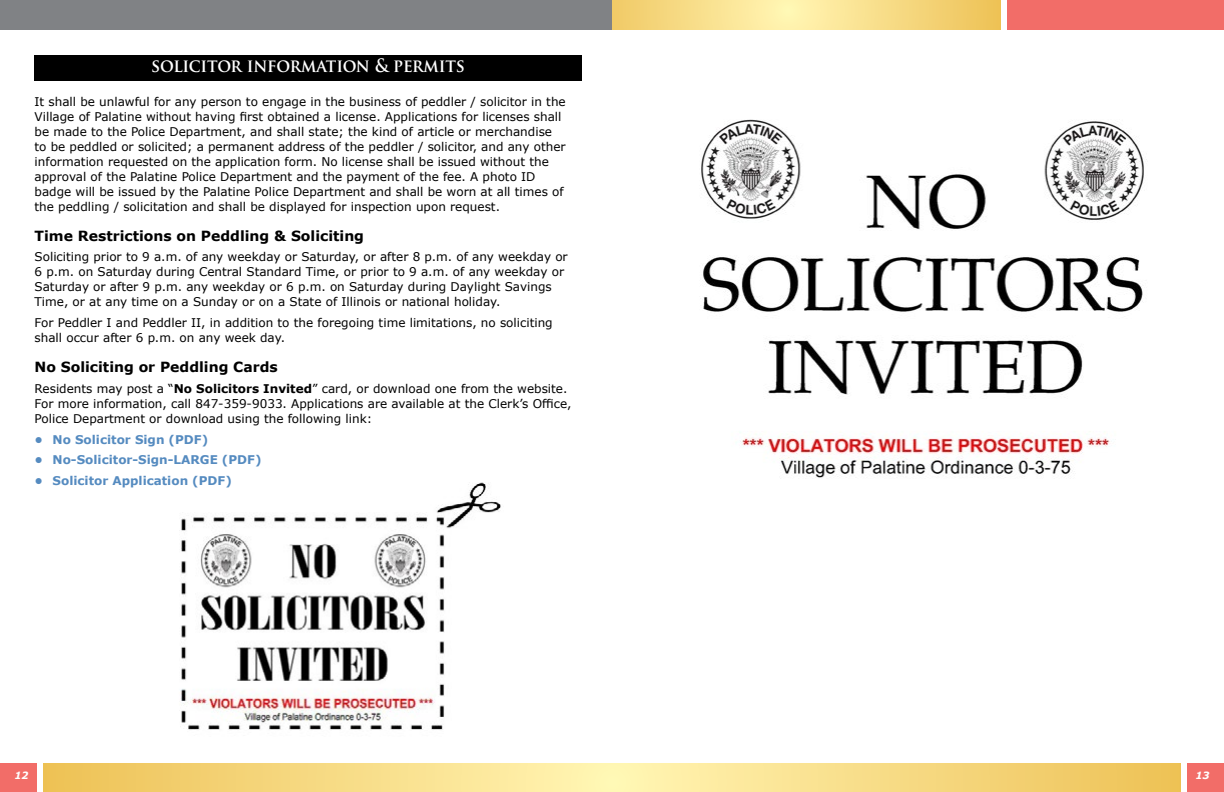
<style>
.page{position:relative;width:1224px;height:792px;background:#fff}
.page>*{position:absolute;margin:0;border:0;box-sizing:border-box;transform-origin:0 0}
.t1{font:700 18px "Trajan Pro";letter-spacing:-.01em;color:#fff;scale:.93 1}
.t2{font:700 14px "Verdana";color:#000}
.t3{font:12px/15px "Verdana";color:#000}
.t4{font:700 12px "Verdana";color:#558bc0}
.t5{font:italic 700 10px "Verdana";color:#fff}
.s1{font-weight:700}
</style>
<div class="page">
<div style="left:0;top:763px;width:36px;height:29px;background:#f26d68"></div>
<div style="left:1188px;top:763px;width:36px;height:29px;background:#f26d68"></div>
<div style="left:1007px;top:0;width:217px;height:30px;background:#f26d68"></div>
<svg style="left:612px;top:0;width:388px;height:30px;background:#f7dd88"></svg>
<div style="left:0;top:0;width:612px;height:30px;background:#808285"></div>
<svg style="left:44px;top:764px;width:1137px;height:28px;background:#f6db84"></svg>
<img style="left:181px;top:482px;width:320px;height:248px">
<div style="left:35px;top:55px;width:547px;height:26px;background:#000"></div>
<img style="left:701px;top:119px;width:446px;height:359px">
<h1 class="t1" style="left:151px;top:54px;width:339px">SOLICITOR INFORMATION &amp; PERMITS</h1>
<p class="t3" style="left:35px;top:94px;width:533px">It shall be unlawful for any person to engage in the business of peddler / solicitor in the Village of Palatine without having first obtained a license. Applications for licenses shall be made to the Police Department, and shall state; the kind of article or merchandise to be peddled or solicited; a permanent address of the peddler / solicitor, and any other information requested on the application form. No license shall be issued without the approval of the Palatine Police Department and the payment of the fee. A photo ID badge will be issued by the Palatine Police Department and shall be worn at all times of the peddling / solicitation and shall be displayed for inspection upon request.</p>
<p class="t2" style="left:35px;top:226px;width:331px">Time Restrictions on Peddling &amp; Soliciting</p>
<p class="t3" style="left:35px;top:249px;width:535px">Soliciting prior to 9 a.m. of any weekday or Saturday, or after 8 p.m. of any weekday or 6 p.m. on Saturday during Central Standard Time, or prior to 9 a.m. of any weekday or Saturday or after 9 p.m. any weekday or 6 p.m. on Saturday during Daylight Savings Time, or at any time on a Sunday or on a State of Illinois or national holiday.</p>
<p class="t3" style="left:35px;top:315px;width:520px">For Peddler I and Peddler II, in addition to the foregoing time limitations, no soliciting shall occur after 6 p.m. on any week day.</p>
<p class="t2" style="left:35px;top:357px;width:245px">No Soliciting or Peddling Cards</p>
<p class="t3" style="left:35px;top:381px;width:538px">Residents may post a “<span class="s1">No Solicitors Invited</span>” card, or download one from the website.<br>For more information, call 847-359-9033. Applications are available at the Clerk’s Office,<br>Police Department or download using the following link:</p>
<p class="t4" style="left:35px;top:431px;width:175px">• No Solicitor Sign (PDF)</p>
<p class="t4" style="left:35px;top:451px;width:229px">• No-Solicitor-Sign-LARGE (PDF)</p>
<p class="t4" style="left:35px;top:472px;width:199px">• Solicitor Application (PDF)</p>
<p class="t5" style="left:14px;top:769px;width:16px">12</p>
<p class="t5" style="left:1195px;top:769px;width:16px">13</p>
</div>
